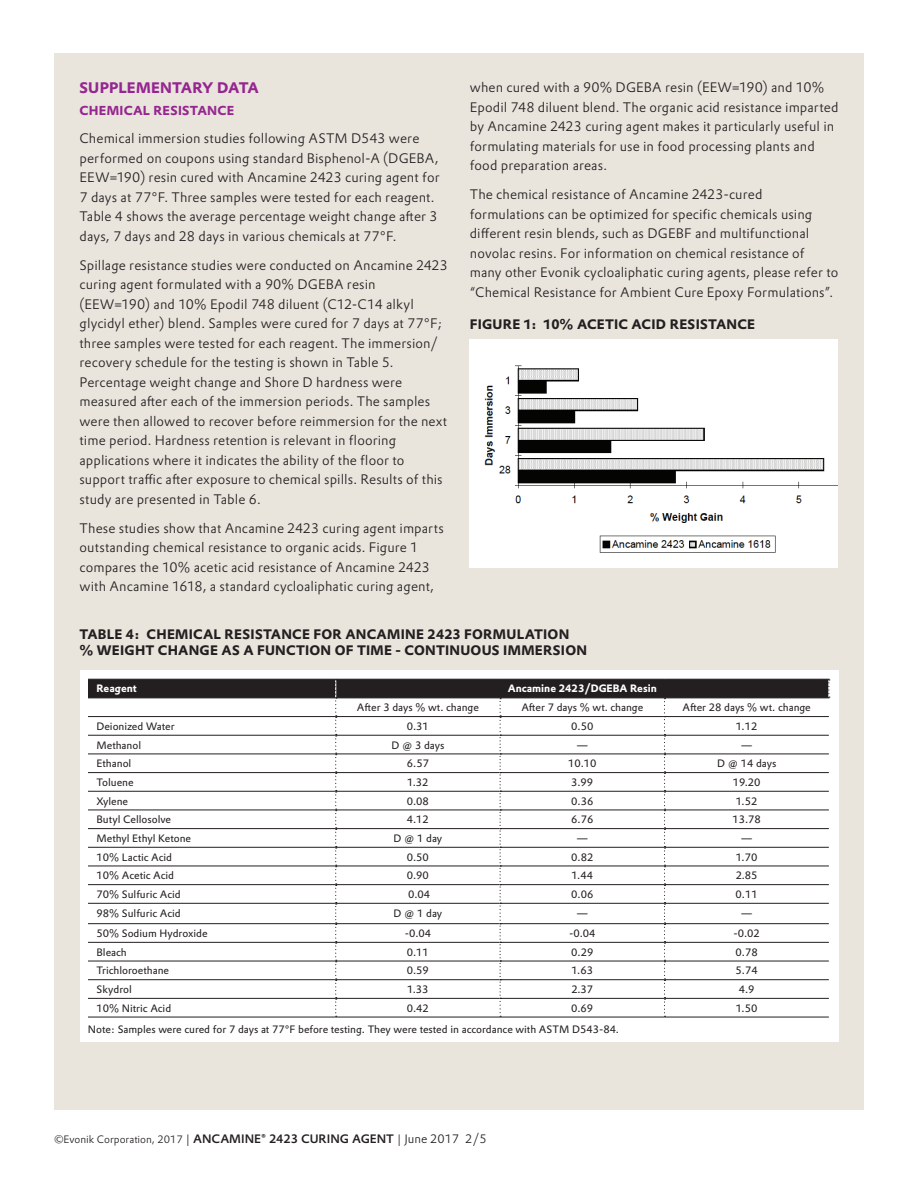
<style>
.page{position:relative;width:918px;height:1188px;background:#fff}
.page>*{position:absolute;margin:0;border:0;box-sizing:border-box;transform-origin:0 0}
.t1{font:700 15px "Evonik Prokyon";color:#95268f}
.t2{font:300 13.5px/19.5px "Evonik Prokyon";letter-spacing:.01em;color:#231f20}
.t3{font:700 13.5px/16.5px "Evonik Prokyon";letter-spacing:.015em;color:#231f20}
.t4{font:700 12.75px "Evonik Prokyon";letter-spacing:.02em;color:#95268f}
.t5{font:500 12px "Evonik Prokyon";color:#231f20}
.t6{font:10.5px "Evonik Prokyon";color:#231f20}
.t7{font:700 10.5px "Evonik Prokyon";color:#fff}
.s1{font-weight:300;font-size:10.5px}
.s2{font-weight:300}
</style>
<div class="page">
<div style="left:54px;top:53px;width:810px;height:1056px;background:#e9e5dd"></div>
<div style="left:470px;top:339px;width:368px;height:228px;background:#fff"></div>
<img style="left:484px;top:365px;width:354px;height:188px">
<div style="left:80px;top:671px;width:758px;height:371px;background:#fff"></div>
<hr style="left:88px;top:1017px;width:248px;height:1px;background:#231f20">
<hr style="left:336px;top:1017px;width:164px;height:1px;background:#231f20">
<hr style="left:500px;top:1017px;width:164px;height:1px;background:#231f20">
<hr style="left:664px;top:1017px;width:165px;height:1px;background:#231f20">
<svg style="left:88px;top:679px;width:742px;height:338px"></svg>
<p class="t1" style="left:80px;top:76px;width:181px">SUPPLEMENTARY DATA</p>
<p class="t4" style="left:80px;top:101px;width:156px">CHEMICAL RESISTANCE</p>
<p class="t2" style="left:80px;top:128px;width:362px">Chemical immersion studies following ASTM D543 were performed on coupons using standard Bisphenol-A (DGEBA, EEW=190) resin cured with Ancamine 2423 curing agent for 7 days at 77°F. Three samples were tested for each reagent.<br>Table 4 shows the average percentage weight change after 3 days, 7 days and 28 days in various chemicals at 77°F.</p>
<p class="t2" style="left:80px;top:255px;width:370px">Spillage resistance studies were conducted on Ancamine 2423 curing agent formulated with a 90% DGEBA resin (EEW=190) and 10% Epodil 748 diluent (C12-C14 alkyl glycidyl ether) blend. Samples were cured for 7 days at 77°F; three samples were tested for each reagent. The immersion/ recovery schedule for the testing is shown in Table 5.<br>Percentage weight change and Shore D hardness were measured after each of the immersion periods. The samples were then allowed to recover before reimmersion for the next time period. Hardness retention is relevant in flooring applications where it indicates the ability of the floor to support traffic after exposure to chemical spills. Results of this study are presented in Table 6.</p>
<p class="t2" style="left:80px;top:517px;width:366px">These studies show that Ancamine 2423 curing agent imparts outstanding chemical resistance to organic acids. Figure 1 compares the 10% acetic acid resistance of Ancamine 2423 with Ancamine 1618, a standard cycloaliphatic curing agent,</p>
<p class="t2" style="left:470px;top:77px;width:370px">when cured with a 90% DGEBA resin (EEW=190) and 10% Epodil 748 diluent blend. The organic acid resistance imparted by Ancamine 2423 curing agent makes it particularly useful in formulating materials for use in food processing plants and food preparation areas.</p>
<p class="t2" style="left:470px;top:184px;width:370px">The chemical resistance of Ancamine 2423-cured formulations can be optimized for specific chemicals using different resin blends, such as DGEBF and multifunctional novolac resins. For information on chemical resistance of many other Evonik cycloaliphatic curing agents, please refer to “Chemical Resistance for Ambient Cure Epoxy Formulations”.</p>
<p class="t3" style="left:470px;top:315px;width:287px">FIGURE 1: 10% ACETIC ACID RESISTANCE</p>
<p class="t3" style="left:80px;top:625px;width:509px">TABLE 4: CHEMICAL RESISTANCE FOR ANCAMINE 2423 FORMULATION<br>% WEIGHT CHANGE AS A FUNCTION OF TIME - CONTINUOUS IMMERSION</p>
<p class="t7" style="left:97px;top:680px;width:42px">Reagent</p>
<p class="t7" style="left:508px;top:680px;width:151px">Ancamine 2423/DGEBA Resin</p>
<p class="t6" style="left:357px;top:699px;width:123px">After 3 days % wt. change</p>
<p class="t6" style="left:521px;top:699px;width:123px">After 7 days % wt. change</p>
<p class="t6" style="left:683px;top:699px;width:130px">After 28 days % wt. change</p>
<p class="t6" style="left:97px;top:718px;width:80px">Deionized Water</p>
<p class="t6" style="left:407px;top:718px;width:24px">0.31</p>
<p class="t6" style="left:571px;top:718px;width:24px">0.50</p>
<p class="t6" style="left:736px;top:718px;width:23px">1.12</p>
<p class="t6" style="left:97px;top:737px;width:46px">Methanol</p>
<p class="t6" style="left:391px;top:737px;width:54px">D @ 3 days</p>
<p class="t6" style="left:577px;top:737px;width:12px">—</p>
<p class="t6" style="left:741px;top:737px;width:12px">—</p>
<p class="t6" style="left:97px;top:755px;width:36px">Ethanol</p>
<p class="t6" style="left:407px;top:755px;width:24px">6.57</p>
<p class="t6" style="left:568px;top:755px;width:30px">10.10</p>
<p class="t6" style="left:717px;top:755px;width:61px">D @ 14 days</p>
<p class="t6" style="left:97px;top:774px;width:39px">Toluene</p>
<p class="t6" style="left:407px;top:774px;width:23px">1.32</p>
<p class="t6" style="left:571px;top:774px;width:23px">3.99</p>
<p class="t6" style="left:733px;top:774px;width:29px">19.20</p>
<p class="t6" style="left:97px;top:793px;width:33px">Xylene</p>
<p class="t6" style="left:407px;top:793px;width:24px">0.08</p>
<p class="t6" style="left:571px;top:793px;width:24px">0.36</p>
<p class="t6" style="left:736px;top:793px;width:23px">1.52</p>
<p class="t6" style="left:97px;top:811px;width:76px">Butyl Cellosolve</p>
<p class="t6" style="left:407px;top:811px;width:24px">4.12</p>
<p class="t6" style="left:571px;top:811px;width:24px">6.76</p>
<p class="t6" style="left:733px;top:811px;width:30px">13.78</p>
<p class="t6" style="left:97px;top:830px;width:96px">Methyl Ethyl Ketone</p>
<p class="t6" style="left:394px;top:830px;width:50px">D @ 1 day</p>
<p class="t6" style="left:577px;top:830px;width:12px">—</p>
<p class="t6" style="left:741px;top:830px;width:12px">—</p>
<p class="t6" style="left:97px;top:849px;width:77px">10% Lactic Acid</p>
<p class="t6" style="left:407px;top:849px;width:24px">0.50</p>
<p class="t6" style="left:571px;top:849px;width:24px">0.82</p>
<p class="t6" style="left:736px;top:849px;width:23px">1.70</p>
<p class="t6" style="left:97px;top:867px;width:79px">10% Acetic Acid</p>
<p class="t6" style="left:407px;top:867px;width:24px">0.90</p>
<p class="t6" style="left:572px;top:867px;width:23px">1.44</p>
<p class="t6" style="left:736px;top:867px;width:23px">2.85</p>
<p class="t6" style="left:97px;top:886px;width:86px">70% Sulfuric Acid</p>
<p class="t6" style="left:408px;top:886px;width:24px">0.04</p>
<p class="t6" style="left:571px;top:886px;width:24px">0.06</p>
<p class="t6" style="left:736px;top:886px;width:24px">0.11</p>
<p class="t6" style="left:97px;top:906px;width:86px">98% Sulfuric Acid</p>
<p class="t6" style="left:394px;top:906px;width:50px">D @ 1 day</p>
<p class="t6" style="left:577px;top:906px;width:12px">—</p>
<p class="t6" style="left:741px;top:906px;width:12px">—</p>
<p class="t6" style="left:97px;top:925px;width:113px">50% Sodium Hydroxide</p>
<p class="t6" style="left:405px;top:925px;width:28px">-0.04</p>
<p class="t6" style="left:569px;top:925px;width:28px">-0.04</p>
<p class="t6" style="left:733px;top:925px;width:28px">-0.02</p>
<p class="t6" style="left:97px;top:944px;width:32px">Bleach</p>
<p class="t6" style="left:407px;top:944px;width:24px">0.11</p>
<p class="t6" style="left:571px;top:944px;width:24px">0.29</p>
<p class="t6" style="left:736px;top:944px;width:24px">0.78</p>
<p class="t6" style="left:96px;top:963px;width:74px">Trichloroethane</p>
<p class="t6" style="left:407px;top:963px;width:24px">0.59</p>
<p class="t6" style="left:572px;top:963px;width:23px">1.63</p>
<p class="t6" style="left:736px;top:963px;width:24px">5.74</p>
<p class="t6" style="left:96px;top:981px;width:37px">Skydrol</p>
<p class="t6" style="left:407px;top:981px;width:23px">1.33</p>
<p class="t6" style="left:571px;top:981px;width:23px">2.37</p>
<p class="t6" style="left:739px;top:981px;width:17px">4.9</p>
<p class="t6" style="left:96px;top:1000px;width:76px">10% Nitric Acid</p>
<p class="t6" style="left:407px;top:1000px;width:24px">0.42</p>
<p class="t6" style="left:571px;top:1000px;width:24px">0.69</p>
<p class="t6" style="left:736px;top:1000px;width:23px">1.50</p>
<p class="t6" style="left:88px;top:1021px;width:533px">Note: Samples were cured for 7 days at 77°F before testing. They were tested in accordance with ASTM D543-84.</p>
<p class="t5" style="left:54px;top:1129px;width:434px"><span class="s1">©Evonik Corporation, 2017</span> <span class="s2">|</span> ANCAMINE® 2423 CURING AGENT <span class="s2">| June 2017 2/5</span></p>
</div>
